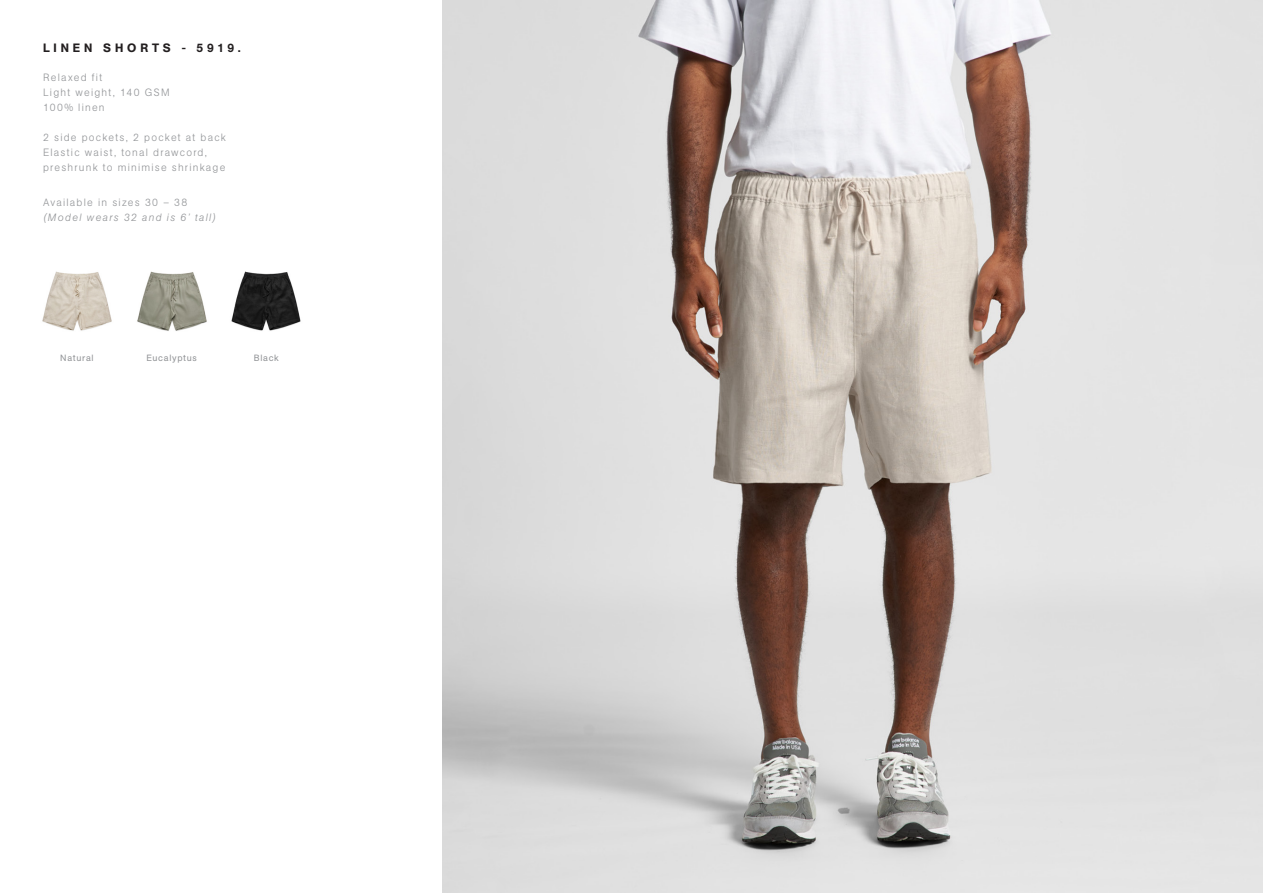
<style>
.page{position:relative;width:1263px;height:893px;background:#fff}
.page>*{position:absolute;margin:0;border:0;box-sizing:border-box;transform-origin:0 0}
.t1{font:500 12px "AG Book Pro";letter-spacing:.325em;color:#231f20}
.t2{font:300 10.5px/15px "AG Book Pro";letter-spacing:.115em;color:#939598}
.t3{font:italic 300 10.5px/15px "AG Book Pro";letter-spacing:.125em;color:#939598}
.t4{font:9px "AG Book Pro";letter-spacing:.075em;color:#939598}
.s1{font-style:normal}
</style>
<div class="page">
<img style="left:442px;top:0;width:821px;height:893px">
<img style="left:42px;top:271px;width:70px;height:60px">
<img style="left:137px;top:271px;width:70px;height:60px">
<img style="left:231px;top:271px;width:70px;height:60px">
<p class="t1" style="left:43px;top:40px;width:199px">LINEN SHORTS - 5919.</p>
<p class="t2" style="left:43px;top:69px;width:128px">Relaxed fit<br>Light weight, 140 GSM<br>100% linen</p>
<p class="t2" style="left:43px;top:129px;width:184px">2 side pockets, 2 pocket at back<br>Elastic waist, tonal drawcord, preshrunk to minimise shrinkage</p>
<p class="t3" style="left:43px;top:194px;width:174px"><span class="s1">Available in sizes 30 – 38 </span>(Model wears 32 and is 6’ tall)</p>
<p class="t4" style="left:60px;top:352px;width:35px">Natural</p>
<p class="t4" style="left:146px;top:352px;width:52px">Eucalyptus</p>
<p class="t4" style="left:254px;top:352px;width:27px">Black</p>
</div>
